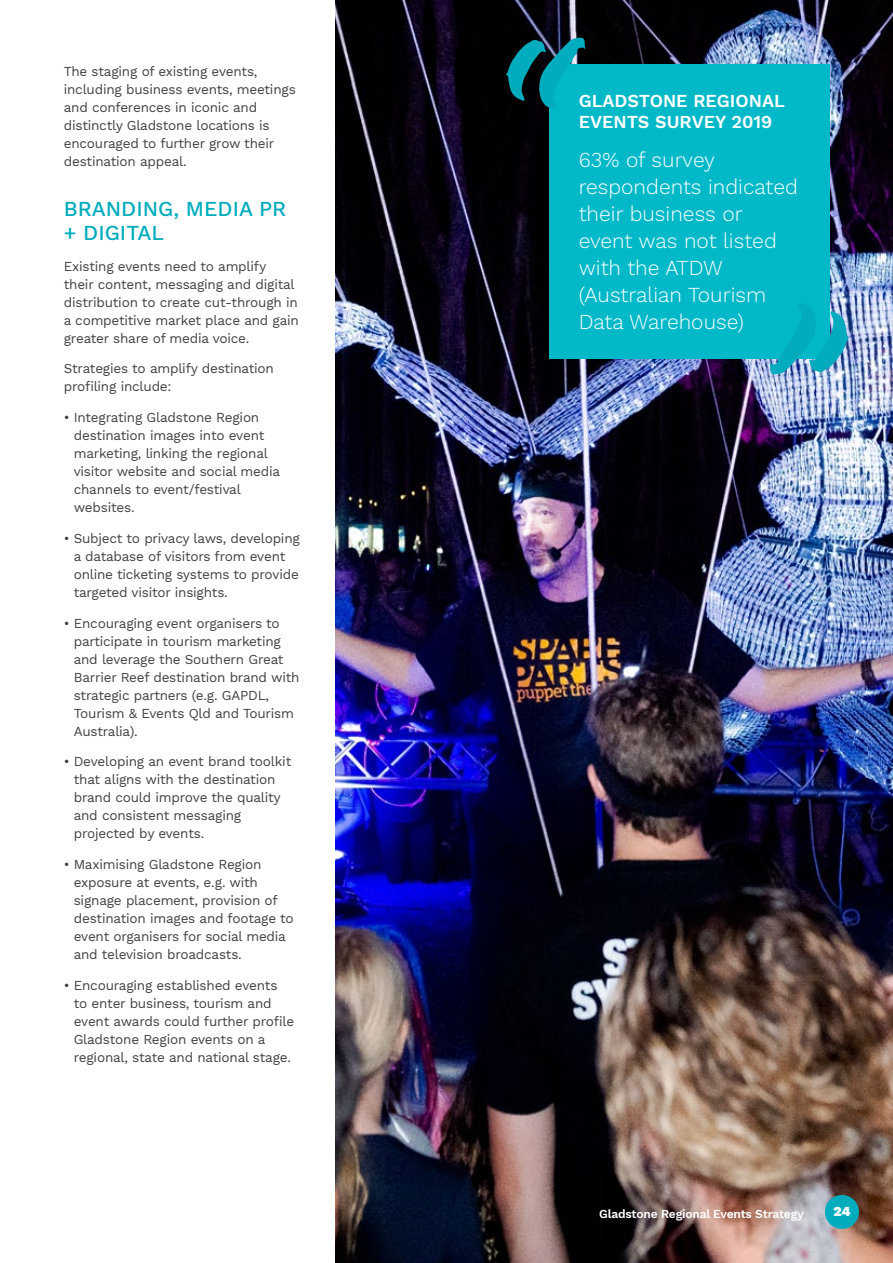
<style>
.page{position:relative;width:893px;height:1263px;background:#fff}
.page>*{position:absolute;margin:0;border:0;box-sizing:border-box;transform-origin:0 0}
.t1{font:300 21px/27px "Work Sans";color:#fff}
.t2{font:500 21px/24px "Work Sans";color:#00acbd}
.t3{font:600 18px/21px "Work Sans";color:#fff}
.t4{font:13.5px/18px "Work Sans";letter-spacing:-.015em;color:#414042}
.t5{font:900 13.5px "Work Sans";color:#fff}
.t6{font:600 12px "Work Sans";letter-spacing:-.015em;color:#fff}
</style>
<div class="page">
<img style="left:336px;top:0;width:557px;height:1263px">
<div style="left:549px;top:65px;width:280px;height:294px;background:#00b9c8"></div>
<svg style="left:770px;top:303px;width:79px;height:71px"></svg>
<svg style="left:506px;top:38px;width:79px;height:71px"></svg>
<div style="left:825px;top:1195px;width:34px;height:34px;background:#00acbd;border-radius:50%"></div>
<p class="t4" style="left:64px;top:63px;width:233px">The staging of existing events, including business events, meetings and conferences in iconic and distinctly Gladstone locations is encouraged to further grow their destination appeal.</p>
<h1 class="t2" style="left:64px;top:198px;width:224px">BRANDING, MEDIA PR + DIGITAL</h1>
<p class="t4" style="left:64px;top:258px;width:237px">Existing events need to amplify their content, messaging and digital distribution to create cut-through in a competitive market place and gain greater share of media voice.</p>
<p class="t4" style="left:64px;top:360px;width:212px">Strategies to amplify destination profiling include:</p>
<p class="t4" style="left:74px;top:409px;width:208px;text-indent:-10px">• Integrating Gladstone Region destination images into event marketing, linking the regional visitor website and social media channels to event/festival websites.</p>
<p class="t4" style="left:74px;top:530px;width:228px;text-indent:-10px">• Subject to privacy laws, developing a database of visitors from event online ticketing systems to provide targeted visitor insights.</p>
<p class="t4" style="left:74px;top:615px;width:227px;text-indent:-10px">• Encouraging event organisers to participate in tourism marketing and leverage the Southern Great<br>Barrier Reef destination brand with strategic partners (e.g. GAPDL,<br>Tourism &amp; Events Qld and Tourism<br>Australia).</p>
<p class="t4" style="left:74px;top:753px;width:219px;text-indent:-10px">• Developing an event brand toolkit that aligns with the destination brand could improve the quality and consistent messaging projected by events.</p>
<p class="t4" style="left:74px;top:856px;width:222px;text-indent:-10px">• Maximising Gladstone Region exposure at events, e.g. with signage placement, provision of destination images and footage to event organisers for social media and television broadcasts.</p>
<p class="t4" style="left:74px;top:977px;width:222px;text-indent:-10px">• Encouraging established events to enter business, tourism and event awards could further profile Gladstone Region events on a regional, state and national stage.</p>
<h2 class="t3" style="left:579px;top:91px;width:208px">GLADSTONE REGIONAL<br>EVENTS SURVEY 2019</h2>
<h1 class="t1" style="left:579px;top:147px;width:221px">63% of survey respondents indicated their business or event was not listed with the ATDW (Australian Tourism<br>Data Warehouse)</h1>
<p class="t6" style="left:599px;top:1206px;width:206px">Gladstone Regional Events Strategy</p>
<p class="t5" style="left:833px;top:1204px;width:19px">24</p>
</div>
